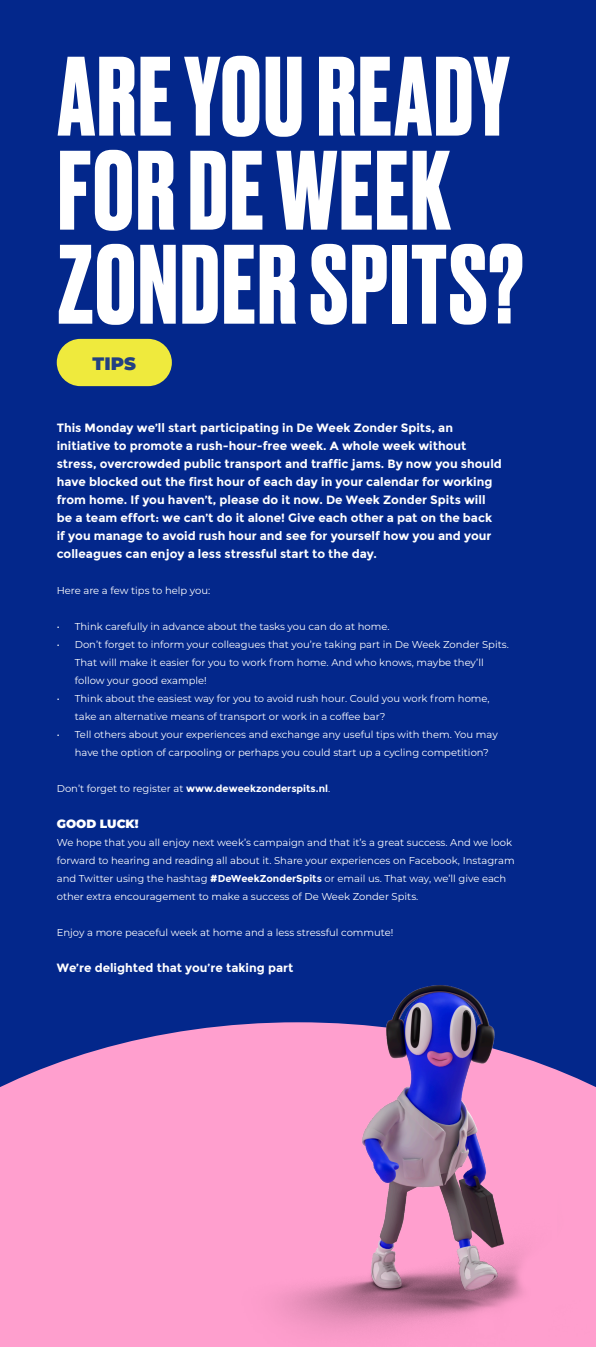
<style>
.page{position:relative;width:596px;height:1347px;background:#fff}
.page>*{position:absolute;margin:0;border:0;box-sizing:border-box;transform-origin:0 0}
.t1{font:700 106px/94px "Druk";letter-spacing:.02em;color:#fff}
.t2{font:900 18px "Montserrat";color:#224082}
.t3{font:700 12px/18px "Montserrat";color:#fff}
.t4{font:900 12px "Montserrat";color:#fff}
.t5{font:10px/18px "Montserrat";color:#fff}
.s1{font-weight:700}
</style>
<div class="page">
<div style="left:0;top:0;width:595px;height:1346px;background:#03278b"></div>
<div style="left:57px;top:339px;width:115px;height:47px;background:#efea3d;border-radius:24px"></div>
<div style="left:0;top:1041px;width:130px;height:305px;background:#ff9fce"></div>
<img style="left:130px;top:985px;width:465px;height:361px">
<p class="t1" style="left:58px;top:44px;width:467px">ARE YOU READY<br>FOR DE WEEK<br>ZONDER SPITS?</p>
<p class="t2" style="left:93px;top:350px;width:45px">TIPS</p>
<p class="t3" style="left:57px;top:418px;width:446px">This Monday we’ll start participating in De Week Zonder Spits, an initiative to promote a rush-hour-free week. A whole week without stress, overcrowded public transport and traffic jams. By now you should have blocked out the first hour of each day in your calendar for working from home. If you haven’t, please do it now. De Week Zonder Spits will be a team effort: we can’t do it alone! Give each other a pat on the back if you manage to avoid rush hour and see for yourself how you and your colleagues can enjoy a less stressful start to the day.</p>
<p class="t5" style="left:57px;top:581px;width:155px">Here are a few tips to help you:</p>
<p class="t5" style="left:57px;top:617px;width:334px">• Think carefully in advance about the tasks you can do at home.</p>
<p class="t5" style="left:75px;top:635px;width:435px;text-indent:-18px">• Don’t forget to inform your colleagues that you’re taking part in De Week Zonder Spits.<br>That will make it easier for you to work from home. And who knows, maybe they’ll follow your good example!</p>
<p class="t5" style="left:75px;top:689px;width:416px;text-indent:-18px">• Think about the easiest way for you to avoid rush hour. Could you work from home, take an alternative means of transport or work in a coffee bar?</p>
<p class="t5" style="left:75px;top:725px;width:424px;text-indent:-18px">• Tell others about your experiences and exchange any useful tips with them. You may have the option of carpooling or perhaps you could start up a cycling competition?</p>
<p class="t5" style="left:57px;top:779px;width:275px">Don’t forget to register at <span class="s1">www.deweekzonderspits.nl</span>.</p>
<p class="t4" style="left:57px;top:814px;width:83px">GOOD LUCK!</p>
<p class="t5" style="left:57px;top:833px;width:459px">We hope that you all enjoy next week’s campaign and that it’s a great success. And we look forward to hearing and reading all about it. Share your experiences on Facebook, Instagram and Twitter using the hashtag <span class="s1">#DeWeekZonderSpits</span> or email us. That way, we’ll give each other extra encouragement to make a success of De Week Zonder Spits.</p>
<p class="t5" style="left:57px;top:923px;width:338px">Enjoy a more peaceful week at home and a less stressful commute!</p>
<p class="t3" style="left:57px;top:958px;width:238px">We’re delighted that you’re taking part</p>
</div>
